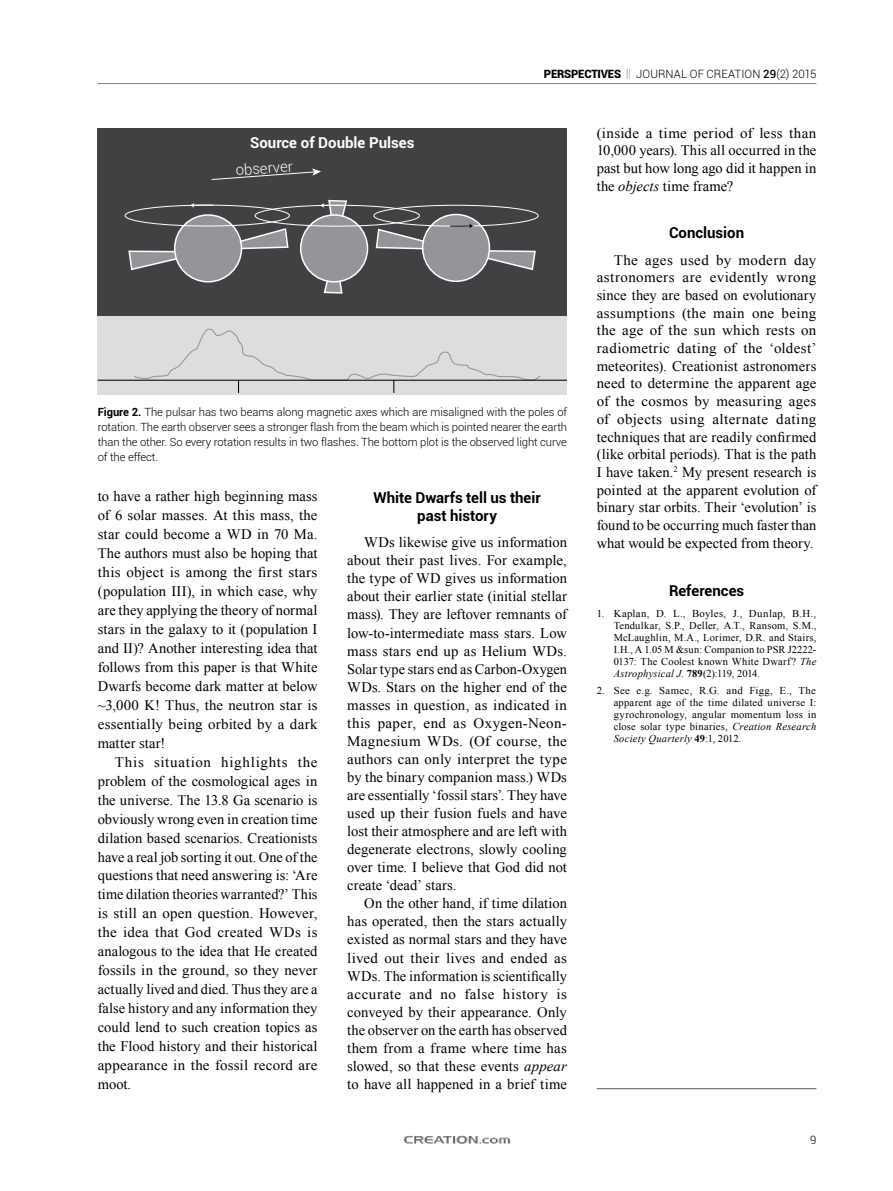
<style>
.page{position:relative;width:893px;height:1191px;background:#fff}
.page>*{position:absolute;margin:0;border:0;box-sizing:border-box;transform-origin:0 0}
.t1{font:700 15px/18px "Roboto";color:#000;text-align:center}
.t2{font:700 15px "Roboto";color:#fff}
.t3{font:300 15px "Roboto";color:#fff}
.t4{font:14.55px/18.9px "Times New Roman";letter-spacing:.005em;color:#000;text-align:justify}
.t5{font:300 11.4px "Roboto";letter-spacing:.005em;color:#000}
.t6{font:300 11.25px/15px "Roboto";letter-spacing:-.01em;color:#000;text-align:justify}
.t7{font:10.5px/12px "Times New Roman";letter-spacing:.02em;color:#000;text-align:justify}
.s1{font-weight:900}
.s2{font-weight:100}
.s3{font-weight:500}
.s4{font-weight:700}
.s5{font-style:italic}
</style>
<div class="page">
<img style="left:403px;top:1135px;width:108px;height:8px">
<hr style="left:98px;top:83px;width:718px;height:1px;background:#808285">
<hr style="left:597px;top:1088px;width:219px;height:1px;background:#58595b">
<div style="left:98px;top:308px;width:469px;height:87px;background:#dcddde"></div>
<div style="left:98px;top:128px;width:469px;height:187px;background:#414042"></div>
<svg style="left:375px;top:228px;width:54px;height:22px"></svg>
<svg style="left:481px;top:249px;width:55px;height:22px"></svg>
<div style="left:423px;top:214px;width:66px;height:67px;background:#939598;border-radius:50%"></div>
<div style="left:422px;top:214px;width:68px;height:68px;border:2px solid #fff;border-radius:50%"></div>
<svg style="left:323px;top:280px;width:20px;height:14px"></svg>
<div style="left:301px;top:215px;width:67px;height:67px;background:#939598;border-radius:50%"></div>
<div style="left:300px;top:214px;width:68px;height:68px;border:2px solid #fff;border-radius:50%"></div>
<svg style="left:128px;top:250px;width:55px;height:21px"></svg>
<svg style="left:234px;top:227px;width:55px;height:23px"></svg>
<div style="left:175px;top:215px;width:66px;height:67px;background:#939598;border-radius:50%"></div>
<div style="left:174px;top:214px;width:68px;height:68px;border:2px solid #fff;border-radius:50%"></div>
<div style="left:125px;top:205px;width:165px;height:21px;border:1px solid #fff;border-radius:50%"></div>
<svg style="left:190px;top:203px;width:24px;height:5px"></svg>
<div style="left:255px;top:205px;width:165px;height:21px;border:1px solid #fff;border-radius:50%"></div>
<svg style="left:320px;top:199px;width:28px;height:21px"></svg>
<div style="left:374px;top:205px;width:164px;height:21px;border:1px solid #fff;border-radius:50%"></div>
<svg style="left:449px;top:223px;width:25px;height:5px"></svg>
<svg style="left:211px;top:168px;width:110px;height:12px"></svg>
<hr style="left:98px;top:380px;width:469px;height:1px;background:#000">
<svg style="left:132px;top:328px;width:409px;height:65px"></svg>
<p class="t5" style="left:544px;top:66px;width:274px"><span class="s1">PERSPECTIVES</span> <span class="s2">||</span> JOURNAL OF CREATION <span class="s3">29</span>(2) 2015</p>
<p class="t2" style="left:250px;top:132px;width:166px">Source of Double Pulses</p>
<p class="t3" style="left:235px;top:160px;width:59px;rotate:-4deg">observer</p>
<p class="t6" style="left:98px;top:404px;width:471px"><span class="s4">Figure 2.</span> The pulsar has two beams along magnetic axes which are misaligned with the poles of rotation. The earth observer sees a stronger flash from the beam which is pointed nearer the earth than the other. So every rotation results in two flashes. The bottom plot is the observed light curve of the effect.</p>
<p class="t4" style="left:98px;top:487px;width:221px">to have a rather high beginning mass of 6 solar masses. At this mass, the star could become a WD in 70 Ma.<br>The authors must also be hoping that this object is among the first stars (population III), in which case, why are they applying the theory of normal stars in the galaxy to it (population I and II)? Another interesting idea that follows from this paper is that White Dwarfs become dark matter at below ~3,000 K! Thus, the neutron star is essentially being orbited by a dark matter star!</p>
<p class="t4" style="left:98px;top:752px;width:221px;text-indent:17px">This situation highlights the problem of the cosmological ages in the universe. The 13.8 Ga scenario is obviously wrong even in creation time dilation based scenarios. Creationists have a real job sorting it out. One of the questions that need answering is: ‘Are time dilation theories warranted?’ This is still an open question. However, the idea that God created WDs is analogous to the idea that He created fossils in the ground, so they never actually lived and died. Thus they are a false history and any information they could lend to such creation topics as the Flood history and their historical appearance in the fossil record are moot.</p>
<p class="t1" style="left:373px;top:488px;width:169px">White Dwarfs tell us their past history</p>
<p class="t4" style="left:347px;top:533px;width:221px;line-height:18px;text-indent:17px">WDs likewise give us information about their past lives. For example, the type of WD gives us information about their earlier state (initial stellar mass). They are leftover remnants of low-to-intermediate mass stars. Low mass stars end up as Helium WDs.<br>Solar type stars end as Carbon-Oxygen WDs. Stars on the higher end of the masses in question, as indicated in this paper, end as Oxygen-Neon-Magnesium WDs. (Of course, the authors can only interpret the type by the binary companion mass.) WDs are essentially ‘fossil stars’. They have used up their fusion fuels and have lost their atmosphere and are left with degenerate electrons, slowly cooling over time. I believe that God did not create ‘dead’ stars.</p>
<p class="t4" style="left:347px;top:894px;width:221px;line-height:18px;text-indent:17px">On the other hand, if time dilation has operated, then the stars actually existed as normal stars and they have lived out their lives and ended as WDs. The information is scientifically accurate and no false history is conveyed by their appearance. Only the observer on the earth has observed them from a frame where time has slowed, so that these events <span class="s5">appear </span>to have all happened in a brief time</p>
<p class="t4" style="left:597px;top:124px;width:221px;line-height:17.7px">(inside a time period of less than 10,000 years). This all occurred in the past but how long ago did it happen in the <span class="s5">objects</span> time frame?</p>
<p class="t1" style="left:669px;top:223px;width:77px">Conclusion</p>
<p class="t4" style="left:597px;top:250px;width:221px;line-height:17.7px;text-indent:17px">The ages used by modern day astronomers are evidently wrong since they are based on evolutionary assumptions (the main one being the age of the sun which rests on radiometric dating of the ‘oldest’ meteorites). Creationist astronomers need to determine the apparent age of the cosmos by measuring ages of objects using alternate dating techniques that are readily confirmed (like orbital periods). That is the path I have taken.<sup>2</sup> My present research is pointed at the apparent evolution of binary star orbits. Their ‘evolution’ is found to be occurring much faster than what would be expected from theory.</p>
<p class="t1" style="left:669px;top:581px;width:77px">References</p>
<p class="t7" style="left:614px;top:607px;width:204px;text-indent:-17px">1. Kaplan, D. L., Boyles, J., Dunlap, B.H., Tendulkar, S.P., Deller, A.T., Ransom, S.M., McLaughlin, M.A., Lorimer, D.R. and Stairs, I.H., A 1.05 M &amp;sun: Companion to PSR J2222- 0137: The Coolest known White Dwarf? <span class="s5">The Astrophysical J.</span> <span class="s4">789</span>(2):119, 2014.</p>
<p class="t7" style="left:614px;top:684px;width:204px;text-indent:-17px">2. See e.g. Samec, R.G. and Figg, E., The apparent age of the time dilated universe I: gyrochronology, angular momentum loss in close solar type binaries, <span class="s5">Creation Research Society Quarterly</span> <span class="s4">49</span>:1, 2012.</p>
<p class="t5" style="left:810px;top:1132px;width:8px">9</p>
</div>
